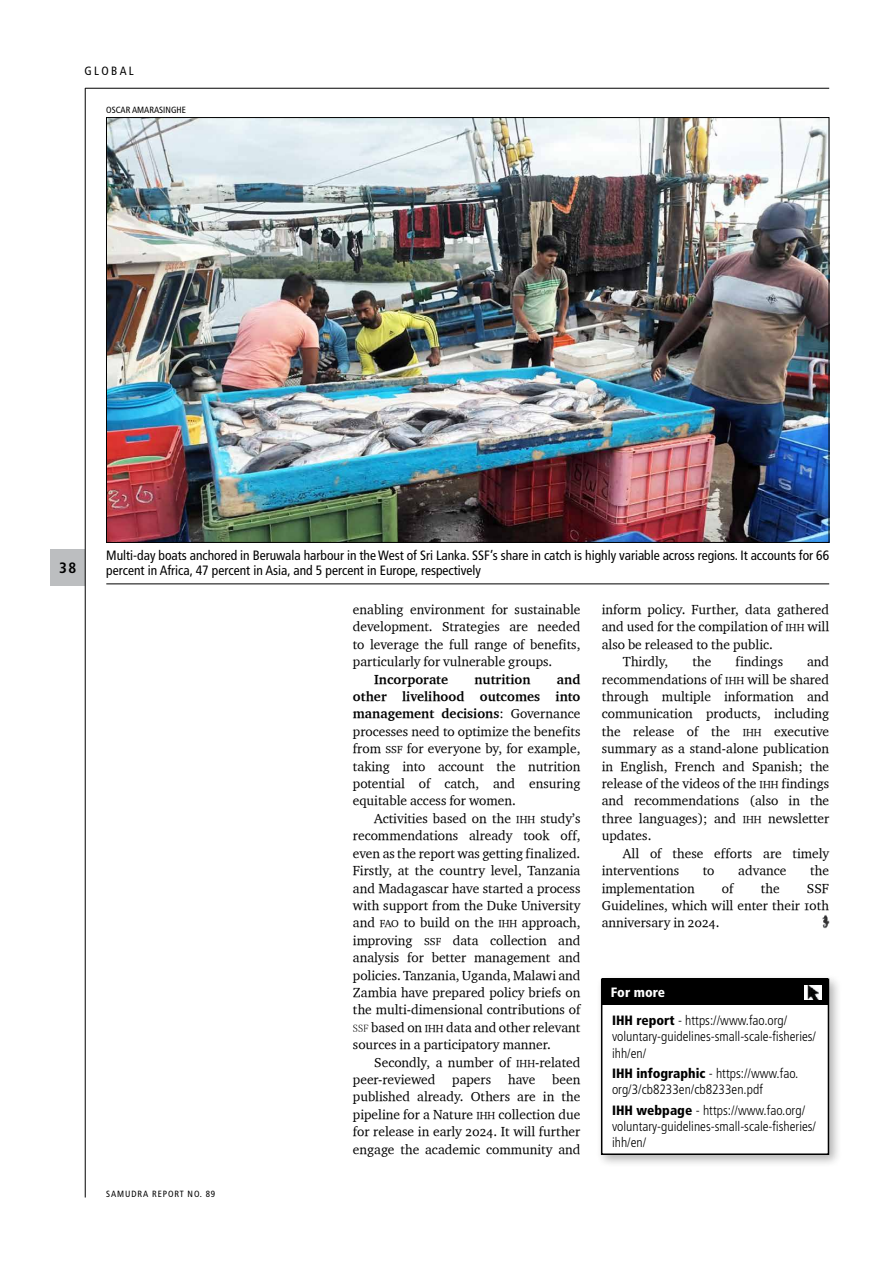
<style>
.page{position:relative;width:893px;height:1263px;background:#fff}
.page>*{position:absolute;margin:0;border:0;box-sizing:border-box;transform-origin:0 0}
.t1{font:700 condensed 15px "Frutiger LT Std";color:#000}
.t2{font:13.5px/17.4px "Charter OSITCTT";color:#000;text-align:justify}
.t3{font:300 condensed 13.5px/16.2px "Frutiger LT Std";color:#000}
.t4{font:condensed 13.5px/15px "Frutiger LT Std";color:#000}
.t5{font:13.5px/17.4px "Charter Bd OSITCTT Bold";color:#000;text-align:justify}
.t6{font:900 condensed 13.5px "Frutiger LT Std";color:#fff}
.t7{font:condensed 12px "Frutiger LT Std";letter-spacing:.2em;color:#000}
.t8{font:condensed 9px "Frutiger LT Std";letter-spacing:.1em;color:#000}
.t9{font:condensed 9px "Frutiger LT Std";color:#000}
.s1{font-family:"Charter OSITCTT"}
.s2{font-size:10.5px}
.s3{font-family:"Sim Sun";font-size:10.5px}
.s4{font-weight:900}
</style>
<div class="page">
<div style="left:51px;top:550px;width:34px;height:36px;background:#bcbec0"></div>
<hr style="left:85px;top:88px;width:1px;height:1109px;background:#000">
<hr style="left:85px;top:88px;width:744px;height:1px;background:#000">
<img style="left:822px;top:915px;width:7px;height:14px">
<img style="left:108px;top:119px;width:719px;height:422px">
<hr style="left:106px;top:584px;width:723px;height:1px;background:#000">
<div style="left:596px;top:974px;width:246px;height:194px;background:#000;opacity:.3"></div>
<div style="left:602px;top:979px;width:226px;height:175px;background:#fff"></div>
<div style="left:601px;top:978px;width:228px;height:177px;border:2px solid #000"></div>
<div style="left:602px;top:978px;width:226px;height:27px;background:#000"></div>
<img style="left:804px;top:985px;width:17px;height:15px">
<p class="t7" style="left:85px;top:64px;width:51px">Global</p>
<p class="t9" style="left:106px;top:105px;width:81px">Oscar Amarasinghe</p>
<p class="t1" style="left:59px;top:559px;width:19px">38</p>
<p class="t4" style="left:106px;top:548px;width:724px">Multi-day boats anchored in Beruwala harbour in the West of Sri Lanka. SS F’s share in catch is highly variable across regions. It accounts for 66 percent in Africa, 47 percent in Asia, and 5 percent in Europe, respectively</p>
<p class="t8" style="left:106px;top:1189px;width:110px">SAMUDRA Report No. 89</p>
<p class="t2" style="left:353px;top:600px;width:229px">enabling environment for sustainable development. Strategies are needed to leverage the full range of benefits, particularly for vulnerable groups.</p>
<p class="t5" style="left:374px;top:670px;width:75px">Incorporate</p>
<p class="t5" style="left:474px;top:670px;width:58px">nutrition</p>
<p class="t5" style="left:353px;top:670px;width:229px;text-indent:204px">and other livelihood outcomes into management decisions<span class="s1">: Governance</span></p>
<p class="t2" style="left:353px;top:722px;width:229px">processes need to optimize the benefits from <span class="s2">SSF</span> for everyone by, for example, taking into account the nutrition potential of catch, and ensuring equitable access for women.</p>
<p class="t2" style="left:353px;top:809px;width:229px;text-indent:21px">Activities based on the <span class="s2">IHH</span> study’s recommendations already took off, even as the report was getting finalized.<br>Firstly, at the country level, Tanzania and Madagascar have started a process with support from the Duke University and <span class="s2">FAO</span> to build on the <span class="s2">IHH</span> approach, improving <span class="s2">SSF</span> data collection and analysis for better management and policies. Tanzania, Uganda, Malawi and Zambia have prepared policy briefs on the multi-dimensional contributions of <span class="s3">SSF</span> based on <span class="s2">IHH</span> data and other relevant sources in a participatory manner.</p>
<p class="t2" style="left:353px;top:1053px;width:229px;text-indent:21px">Secondly, a number of <span class="s2">IHH</span>-related peer-reviewed papers have been published already. Others are in the pipeline for a Nature <span class="s2">IHH</span> collection due for release in early 2024. It will further engage the academic community and</p>
<p class="t2" style="left:602px;top:600px;width:229px">inform policy. Further, data gathered</p>
<p class="t2" style="left:602px;top:618px;width:229px">and used for the compilation of <span class="s2">IHH</span> will</p>
<p class="t2" style="left:602px;top:635px;width:173px">also be released to the public.</p>
<p class="t2" style="left:623px;top:653px;width:47px">Thirdly,</p>
<p class="t2" style="left:692px;top:653px;width:20px">the</p>
<p class="t2" style="left:735px;top:653px;width:49px">findings</p>
<p class="t2" style="left:602px;top:653px;width:229px;text-indent:205px">and recommendations of <span class="s2">IHH</span> will be shared through multiple information and communication products, including the release of the <span class="s2">IHH</span> executive summary as a stand-alone publication in English, French and Spanish; the release of the videos of the <span class="s2">IHH</span> findings and recommendations (also in the three languages); and <span class="s2">IHH</span> newsletter updates.</p>
<p class="t2" style="left:602px;top:844px;width:229px;text-indent:21px">All of these efforts are timely interventions</p>
<p class="t2" style="left:703px;top:861px;width:13px">to</p>
<p class="t2" style="left:738px;top:861px;width:50px">advance</p>
<p class="t2" style="left:810px;top:861px;width:20px">the</p>
<p class="t2" style="left:602px;top:879px;width:95px">implementation</p>
<p class="t2" style="left:722px;top:879px;width:13px">of</p>
<p class="t2" style="left:761px;top:879px;width:20px">the</p>
<p class="t2" style="left:602px;top:879px;width:229px;text-indent:205px">SSF Guidelines, which will enter their 10th anniversary in 2024.</p>
<p class="t6" style="left:611px;top:984px;width:56px">For more</p>
<p class="t3" style="left:612px;top:1012px;width:206px"><span class="s4">IHH report</span> - https://www.fao.org/ voluntary-guidelines-small-scale-fisheries/ ihh/en/</p>
<p class="t3" style="left:612px;top:1065px;width:188px"><span class="s4">IHH infographic</span> - https://www.fao. org/3/cb8233en/cb8233en.pdf</p>
<p class="t3" style="left:612px;top:1102px;width:206px"><span class="s4">IHH webpage</span> - https://www.fao.org/ voluntary-guidelines-small-scale-fisheries/ ihh/en/</p>
</div>
